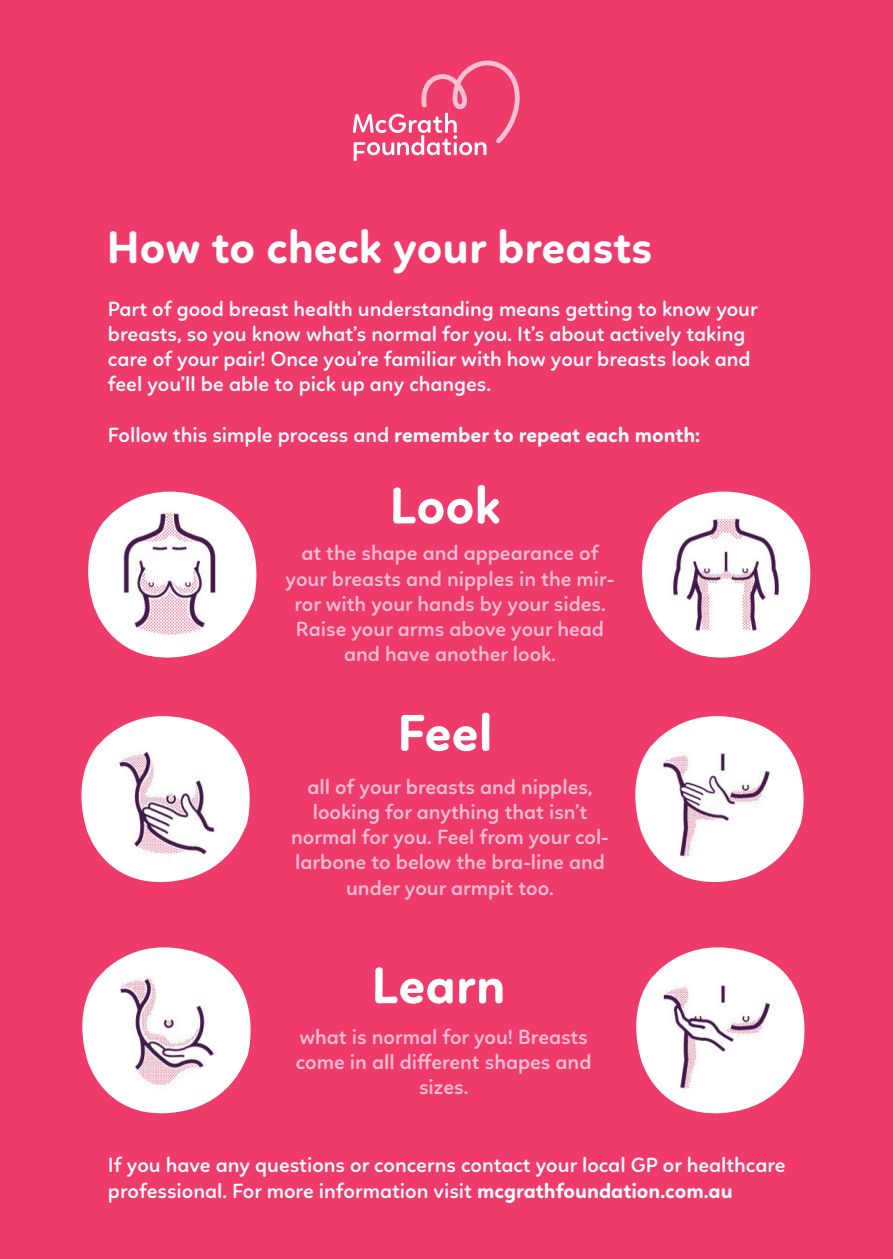
<style>
.page{position:relative;width:893px;height:1259px;background:#ef3b6b}
.page>*{position:absolute;margin:0;border:0;box-sizing:border-box;transform-origin:0 0}
.t1{font:700 52.8px "Linotte";color:#fff}
.t2{font:700 46.5px "Linotte";color:#fff}
.t3{font:600 21px/25.2px "Linotte";color:#fff}
.t4{font:600 21px/25.2px "Linotte";color:#f8c0d3;text-align:center}
.s1{font-weight:700}
</style>
<div class="page">
<svg style="left:353px;top:60px;width:167px;height:101px"></svg>
<svg style="left:82px;top:947px;width:169px;height:167px"></svg>
<img style="left:101px;top:963px;width:121px;height:131px">
<svg style="left:81px;top:716px;width:169px;height:167px"></svg>
<img style="left:100px;top:732px;width:121px;height:131px">
<svg style="left:88px;top:491px;width:169px;height:167px"></svg>
<img style="left:103px;top:509px;width:121px;height:127px">
<svg style="left:636px;top:947px;width:169px;height:167px"></svg>
<img style="left:655px;top:963px;width:121px;height:131px">
<svg style="left:635px;top:716px;width:169px;height:167px"></svg>
<img style="left:654px;top:732px;width:121px;height:131px">
<svg style="left:642px;top:491px;width:169px;height:167px"></svg>
<img style="left:662px;top:509px;width:121px;height:127px">
<p class="t2" style="left:107px;top:220px;width:547px">How to check your breasts</p>
<p class="t3" style="left:108px;top:296px;width:651px">Part of good breast health understanding means getting to know your breasts, so you know what’s normal for you. It’s about actively taking care of your pair! Once you’re familiar with how your breasts look and feel you’ll be able to pick up any changes.</p>
<p class="t3" style="left:108px;top:422px;width:594px">Follow this simple process and <span class="s1">remember to repeat each month:</span></p>
<p class="t1" style="left:390px;top:474px;width:112px">Look</p>
<p class="t4" style="left:286px;top:540px;width:330px">at the shape and appearance of your breasts and nipples in the mir&shy;ror with your hands by your sides.<br>Raise your arms above your head and have another look.</p>
<p class="t1" style="left:397px;top:701px;width:97px">Feel</p>
<p class="t4" style="left:291px;top:774px;width:319px">all of your breasts and nipples, looking for anything that isn’t normal for you. Feel from your col&shy;larbone to below the bra-line and under your armpit too.</p>
<p class="t1" style="left:372px;top:954px;width:135px">Learn</p>
<p class="t4" style="left:296px;top:1024px;width:297px">what is normal for you! Breasts come in all different shapes and sizes.</p>
<p class="t3" style="left:108px;top:1152px;width:679px">If you have any questions or concerns contact your local GP or healthcare professional. For more information visit <span class="s1">mcgrathfoundation.com.au</span></p>
</div>
